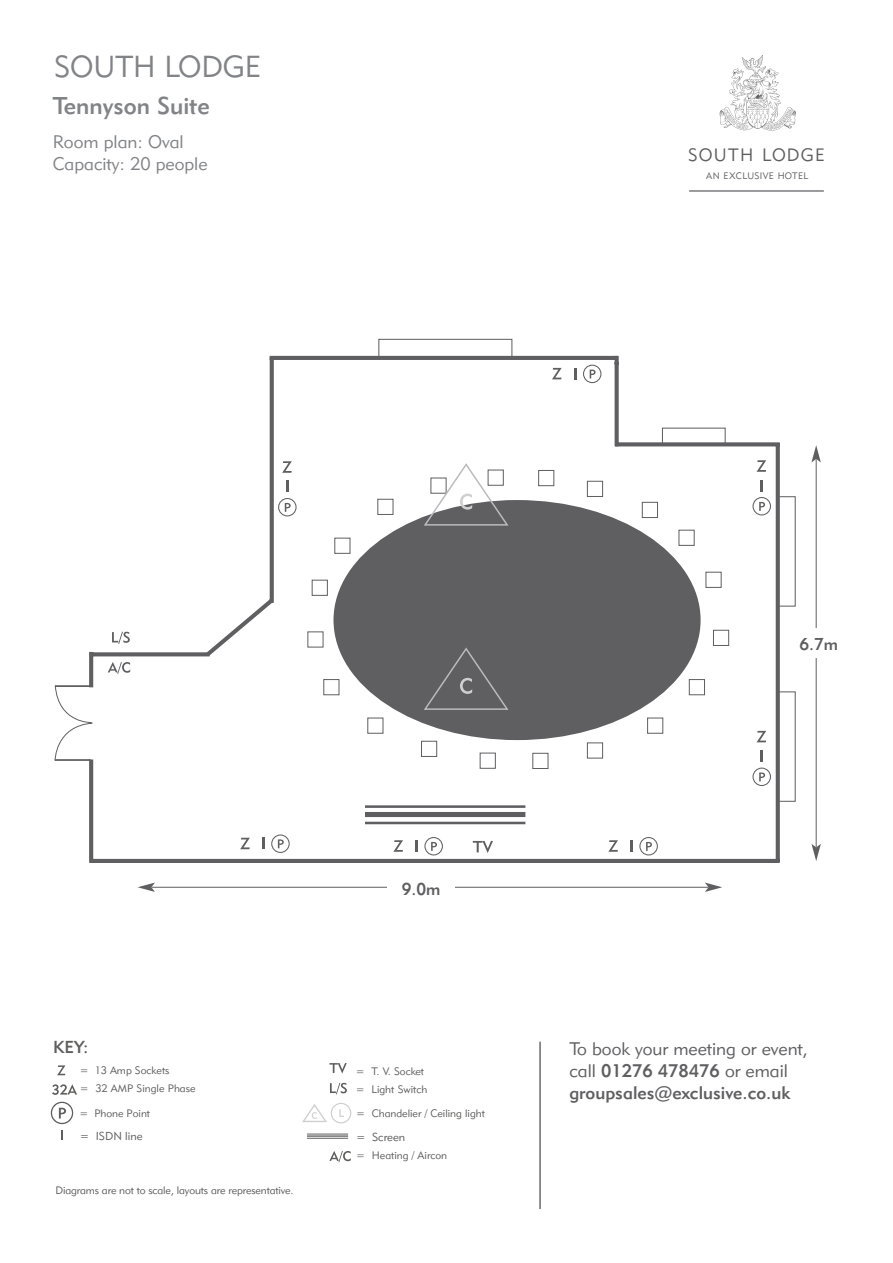
<style>
.page{position:relative;width:893px;height:1263px;background:#fff}
.page>*{position:absolute;margin:0;border:0;box-sizing:border-box;transform-origin:0 0}
.t1{font:30px "Geometric 415 BT Lite A";color:#818386}
.t2{font:24px "Geometric 415 BT Medium A";color:#818386}
.t3{font:18px/21.6px "Geometric 415 BT Lite A";color:#5f5f62}
.t4{font:18px "Geometric 415 BT Lite A";color:#818386}
.t5{font:18px "Geometric 415 BT Medium A";color:#5f5f62}
.t6{font:17.7px "Geometric 415 BT Lite A";letter-spacing:.07em;color:#5f5f62}
.t7{font:17.1px "Geometric 415 BT Medium A";color:#5e5e5d}
.t8{font:16.95px "Geometric 415 BT Medium A";color:#5f5f62}
.t9{font:11.4px "Geometric 415 BT Lite A";color:#5e5e5d}
.t10{font:10.65px "Geometric 415 BT Lite A";color:#5e5e5d}
.t11{font:9.3px "Geometric 415 BT Lite A";letter-spacing:.035em;color:#5f5f62}
.s1{font-family:"Geometric 415 BT Medium A"}
</style>
<div class="page">
<svg style="left:330px;top:1083px;width:17px;height:11px"></svg>
<svg style="left:329px;top:1063px;width:18px;height:10px"></svg>
<svg style="left:57px;top:1065px;width:8px;height:10px"></svg>
<svg style="left:61px;top:1130px;width:2px;height:10px"></svg>
<hr style="left:307px;top:1135px;width:41px;height:2px;background:#5e5e5d">
<hr style="left:307px;top:1134px;width:41px;height:1px;background:#5e5e5d">
<hr style="left:307px;top:1138px;width:41px;height:1px;background:#5e5e5d">
<svg style="left:52px;top:1084px;width:25px;height:11px"></svg>
<svg style="left:51px;top:1102px;width:22px;height:22px"></svg>
<svg style="left:329px;top:1151px;width:22px;height:11px"></svg>
<svg style="left:302px;top:1103px;width:49px;height:20px"></svg>
<svg style="left:719px;top:55px;width:77px;height:76px"></svg>
<hr style="left:689px;top:190px;width:135px;height:2px;background:#5f5f62">
<hr style="left:540px;top:1042px;width:1px;height:167px;background:#231f20">
<svg style="left:112px;top:632px;width:18px;height:12px"></svg>
<svg style="left:108px;top:662px;width:22px;height:12px"></svg>
<svg style="left:473px;top:841px;width:20px;height:12px"></svg>
<svg style="left:240px;top:838px;width:10px;height:11px"></svg>
<svg style="left:262px;top:838px;width:2px;height:11px"></svg>
<svg style="left:271px;top:834px;width:19px;height:19px"></svg>
<svg style="left:393px;top:840px;width:10px;height:12px"></svg>
<svg style="left:415px;top:840px;width:2px;height:12px"></svg>
<svg style="left:424px;top:837px;width:19px;height:18px"></svg>
<svg style="left:608px;top:840px;width:10px;height:12px"></svg>
<svg style="left:630px;top:840px;width:2px;height:12px"></svg>
<svg style="left:639px;top:837px;width:19px;height:18px"></svg>
<hr style="left:90px;top:859px;width:689px;height:4px;background:#5f5f62">
<svg style="left:93px;top:652px;width:109px;height:4px"></svg>
<hr style="left:270px;top:356px;width:348px;height:4px;background:#5f5f62">
<svg style="left:776px;top:802px;width:4px;height:60px"></svg>
<svg style="left:89px;top:652px;width:4px;height:33px"></svg>
<svg style="left:89px;top:761px;width:4px;height:102px"></svg>
<svg style="left:378px;top:338px;width:418px;height:464px"></svg>
<svg style="left:202px;top:355px;width:95px;height:302px"></svg>
<svg style="left:54px;top:685px;width:39px;height:76px"></svg>
<hr style="left:152px;top:887px;width:556px;height:1px;background:#5f5f62">
<svg style="left:138px;top:882px;width:17px;height:10px"></svg>
<svg style="left:705px;top:882px;width:17px;height:10px"></svg>
<hr style="left:816px;top:459px;width:1px;height:388px;background:#5f5f62">
<svg style="left:811px;top:445px;width:10px;height:17px"></svg>
<svg style="left:811px;top:844px;width:10px;height:17px"></svg>
<div style="left:796px;top:628px;width:43px;height:29px;background:#fff"></div>
<div style="left:365px;top:812px;width:160px;height:5px;background:#5f5f62"></div>
<hr style="left:365px;top:822px;width:160px;height:2px;background:#5f5f62">
<hr style="left:365px;top:805px;width:160px;height:3px;background:#5f5f62">
<div style="left:785px;top:632px;width:68px;height:23px;background:#fff"></div>
<div style="left:387px;top:877px;width:68px;height:23px;background:#fff"></div>
<div style="left:333px;top:500px;width:368px;height:240px;background:#5f5f62;border-radius:50%"></div>
<div style="left:587px;top:481px;width:16px;height:16px;background:#fff;border:1px solid #5f5f62"></div>
<div style="left:538px;top:470px;width:16px;height:16px;background:#fff;border:1px solid #5f5f62"></div>
<div style="left:377px;top:499px;width:16px;height:16px;background:#fff;border:1px solid #5f5f62"></div>
<div style="left:334px;top:538px;width:16px;height:16px;background:#fff;border:1px solid #5f5f62"></div>
<div style="left:312px;top:580px;width:16px;height:16px;background:#fff;border:1px solid #5f5f62"></div>
<div style="left:307px;top:631px;width:16px;height:16px;background:#fff;border:1px solid #5f5f62"></div>
<div style="left:323px;top:679px;width:16px;height:16px;background:#fff;border:1px solid #5f5f62"></div>
<div style="left:367px;top:718px;width:16px;height:16px;background:#fff;border:1px solid #5f5f62"></div>
<div style="left:421px;top:741px;width:16px;height:16px;background:#fff;border:1px solid #5f5f62"></div>
<div style="left:480px;top:753px;width:16px;height:16px;background:#fff;border:1px solid #5f5f62"></div>
<div style="left:532px;top:753px;width:16px;height:16px;background:#fff;border:1px solid #5f5f62"></div>
<div style="left:587px;top:742px;width:16px;height:16px;background:#fff;border:1px solid #5f5f62"></div>
<div style="left:647px;top:718px;width:16px;height:16px;background:#fff;border:1px solid #5f5f62"></div>
<div style="left:689px;top:679px;width:16px;height:16px;background:#fff;border:1px solid #5f5f62"></div>
<div style="left:713px;top:630px;width:16px;height:16px;background:#fff;border:1px solid #5f5f62"></div>
<div style="left:706px;top:572px;width:15px;height:16px;background:#fff;border:1px solid #5f5f62"></div>
<div style="left:679px;top:530px;width:15px;height:16px;background:#fff;border:1px solid #5f5f62"></div>
<div style="left:642px;top:502px;width:16px;height:16px;background:#fff;border:1px solid #5f5f62"></div>
<svg style="left:423px;top:462px;width:87px;height:64px"></svg>
<svg style="left:424px;top:647px;width:85px;height:63px"></svg>
<h1 class="t1" style="left:54px;top:48px;width:209px">SOUTH LODGE</h1>
<p class="t2" style="left:53px;top:91px;width:158px">Tennyson Suite</p>
<p class="t4" style="left:53px;top:131px;width:132px">Room plan: Oval</p>
<p class="t4" style="left:53px;top:152px;width:156px">Capacity: 20 people</p>
<h3 class="t6" style="left:688px;top:144px;width:138px">SOUTH LODGE</h3>
<p class="t11" style="left:706px;top:170px;width:104px">AN EXCLUSIVE HOTEL</p>
<h3 class="t8" style="left:799px;top:634px;width:40px">6.7m</h3>
<h3 class="t7" style="left:53px;top:1037px;width:37px">KEY:</h3>
<p class="t10" style="left:80px;top:1064px;width:91px">= 13 Amp Sockets</p>
<p class="t10" style="left:80px;top:1082px;width:117px">= 32 AMP Single Phase</p>
<p class="t10" style="left:79px;top:1106px;width:72px">= Phone Point</p>
<h3 class="t8" style="left:402px;top:879px;width:40px">9.0m</h3>
<p class="t10" style="left:356px;top:1064px;width:70px">= T. V. Socket</p>
<p class="t10" style="left:356px;top:1083px;width:73px">= Light Switch</p>
<p class="t10" style="left:356px;top:1106px;width:130px">= Chandelier / Ceiling light</p>
<p class="t9" style="left:80px;top:1129px;width:64px">= ISDN line</p>
<p class="t9" style="left:356px;top:1130px;width:51px">= Screen</p>
<p class="t10" style="left:56px;top:1184px;width:240px">Diagrams are not to scale, layouts are representative.</p>
<p class="t10" style="left:356px;top:1148px;width:92px">= Heating / Aircon</p>
<h3 class="t3" style="left:569px;top:1038px;width:240px">To book your meeting or event, call <span class="s1">01276 478476</span> or email</h3>
<h3 class="t5" style="left:569px;top:1081px;width:222px">groupsales@exclusive.co.uk</h3>
</div>
